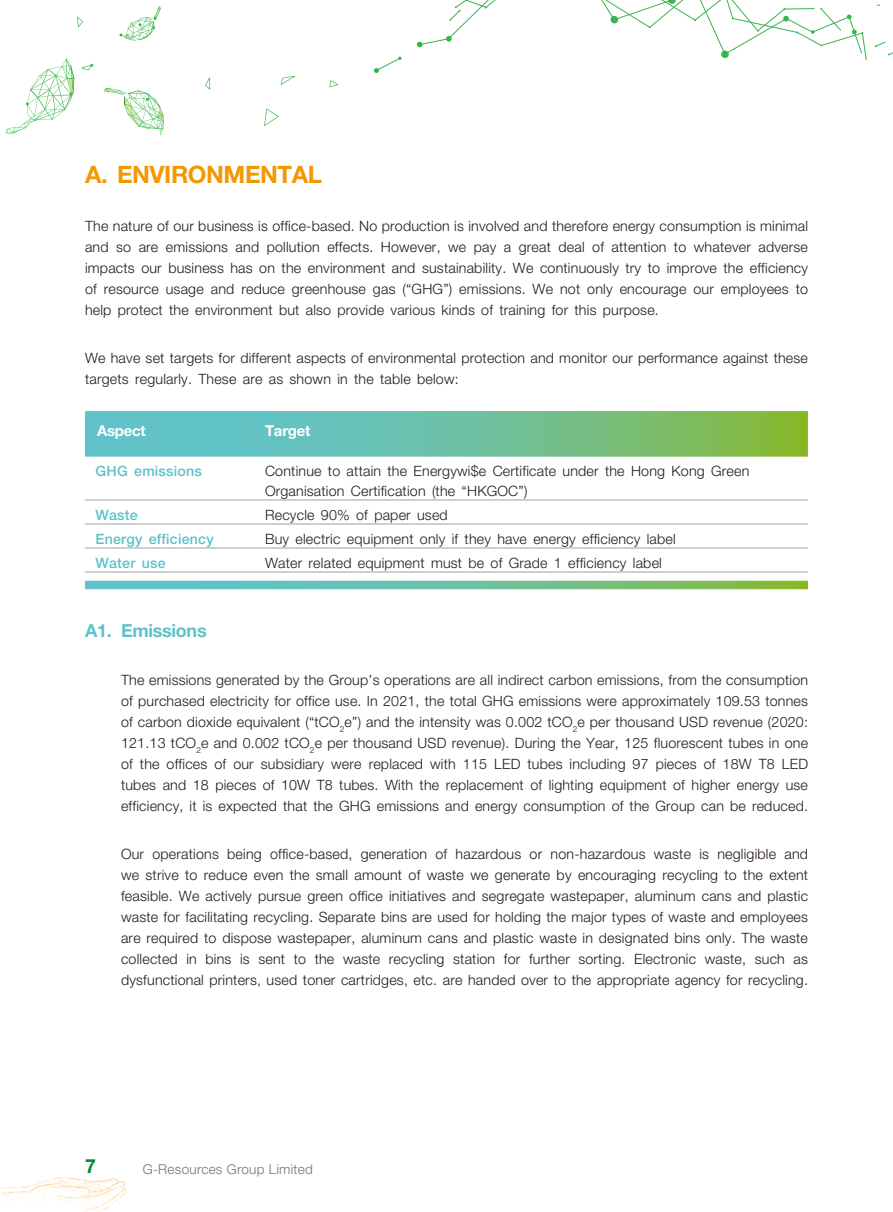
<style>
.page{position:relative;width:893px;height:1212px;background:#fff}
.page>*{position:absolute;margin:0;border:0;box-sizing:border-box;transform-origin:0 0}
.t1{font:700 24px "Helvetica Neue LT Std";letter-spacing:-.015em;color:#f39800}
.t2{font:700 19.5px "Helvetica Neue LT Std";color:#008839}
.t3{font:700 18px "Helvetica Neue LT Std";letter-spacing:-.015em;color:#5fc1c9}
.t4{font:700 15px "Helvetica Neue LT Std";letter-spacing:-.015em;color:#fff}
.t5{font:300 14.25px/21px "Helvetica Neue LT Std";letter-spacing:.015em;color:#231916;text-align:justify}
.t6{font:500 14.25px "Helvetica Neue LT Std";letter-spacing:.015em;color:#5fc1c9}
.t7{font:300 13.5px "Helvetica Neue LT Std";letter-spacing:.02em;color:#727272}
</style>
<div class="page">
<svg style="left:0;top:1177px;width:126px;height:35px"></svg>
<svg style="left:77px;top:17px;width:6px;height:10px"></svg>
<svg style="left:281px;top:76px;width:14px;height:9px"></svg>
<svg style="left:329px;top:80px;width:9px;height:7px"></svg>
<svg style="left:205px;top:77px;width:5px;height:12px"></svg>
<svg style="left:264px;top:109px;width:15px;height:17px"></svg>
<div style="left:417px;top:41px;width:6px;height:7px;background:#38b54a;border-radius:3px"></div>
<svg style="left:374px;top:56px;width:28px;height:17px"></svg>
<svg style="left:419px;top:0;width:77px;height:45px"></svg>
<svg style="left:601px;top:0;width:265px;height:60px"></svg>
<svg style="left:875px;top:42px;width:18px;height:14px"></svg>
<svg style="left:6px;top:59px;width:68px;height:75px"></svg>
<svg style="left:104px;top:88px;width:60px;height:47px"></svg>
<svg style="left:120px;top:6px;width:41px;height:34px"></svg>
<svg style="left:81px;top:64px;width:12px;height:7px"></svg>
<svg style="left:85px;top:411px;width:723px;height:178px"></svg>
<hr style="left:85px;top:500px;width:180px;height:1px;background:#a0a0a1">
<hr style="left:265px;top:500px;width:543px;height:1px;background:#a0a0a1">
<hr style="left:85px;top:524px;width:180px;height:1px;background:#a0a0a1">
<hr style="left:265px;top:524px;width:543px;height:1px;background:#a0a0a1">
<hr style="left:85px;top:548px;width:180px;height:1px;background:#a0a0a1">
<hr style="left:265px;top:548px;width:543px;height:1px;background:#a0a0a1">
<hr style="left:85px;top:572px;width:180px;height:1px;background:#a0a0a1">
<hr style="left:265px;top:572px;width:543px;height:1px;background:#a0a0a1">
<h1 class="t1" style="left:85px;top:160px;width:239px">A. ENVIRONMENTAL</h1>
<p class="t5" style="left:85px;top:215px;width:724px">The nature of our business is office-based. No production is involved and therefore energy consumption is minimal and so are emissions and pollution effects. However, we pay a great deal of attention to whatever adverse impacts our business has on the environment and sustainability. We continuously try to improve the efficiency of resource usage and reduce greenhouse gas (“GHG”) emissions. We not only encourage our employees to help protect the environment but also provide various kinds of training for this purpose.</p>
<p class="t5" style="left:85px;top:347px;width:724px">We have set targets for different aspects of environmental protection and monitor our performance against these targets regularly. These are as shown in the table below:</p>
<p class="t4" style="left:97px;top:421px;width:50px">Aspect</p>
<p class="t4" style="left:265px;top:421px;width:47px">Target</p>
<p class="t6" style="left:96px;top:463px;width:108px">GHG emissions</p>
<p class="t5" style="left:265px;top:461px;width:486px;line-height:19.5px">Continue to attain the Energywi$e Certificate under the Hong Kong Green<br>Organisation Certification (the “HKGOC”)</p>
<p class="t6" style="left:96px;top:506px;width:44px">Waste</p>
<p class="t5" style="left:265px;top:504px;width:184px">Recycle 90% of paper used</p>
<p class="t6" style="left:96px;top:530px;width:120px">Energy efficiency</p>
<p class="t5" style="left:265px;top:528px;width:412px">Buy electric equipment only if they have energy efficiency label</p>
<p class="t6" style="left:96px;top:554px;width:72px">Water use</p>
<p class="t5" style="left:265px;top:552px;width:398px">Water related equipment must be of Grade 1 efficiency label</p>
<p class="t3" style="left:85px;top:620px;width:123px">A1. Emissions</p>
<p class="t5" style="left:121px;top:669px;width:689px">The emissions generated by the Group’s operations are all indirect carbon emissions, from the consumption of purchased electricity for office use. In 2021, the total GHG emissions were approximately 109.53 tonnes of carbon dioxide equivalent (“tCO<sub>2</sub>e”) and the intensity was 0.002 tCO<sub>2</sub>e per thousand USD revenue (2020:<br>121.13 tCO<sub>2</sub>e and 0.002 tCO<sub>2</sub>e per thousand USD revenue). During the Year, 125 fluorescent tubes in one of the offices of our subsidiary were replaced with 115 LED tubes including 97 pieces of 18W T8 LED tubes and 18 pieces of 10W T8 tubes. With the replacement of lighting equipment of higher energy use efficiency, it is expected that the GHG emissions and energy consumption of the Group can be reduced.</p>
<p class="t5" style="left:121px;top:843px;width:688px">Our operations being office-based, generation of hazardous or non-hazardous waste is negligible and we strive to reduce even the small amount of waste we generate by encouraging recycling to the extent feasible. We actively pursue green office initiatives and segregate wastepaper, aluminum cans and plastic waste for facilitating recycling. Separate bins are used for holding the major types of waste and employees are required to dispose wastepaper, aluminum cans and plastic waste in designated bins only. The waste collected in bins is sent to the waste recycling station for further sorting. Electronic waste, such as dysfunctional printers, used toner cartridges, etc. are handed over to the appropriate agency for recycling.</p>
<h2 class="t2" style="left:85px;top:1153px;width:12px">7</h2>
<p class="t7" style="left:143px;top:1161px;width:172px">G-Resources Group Limited</p>
</div>
